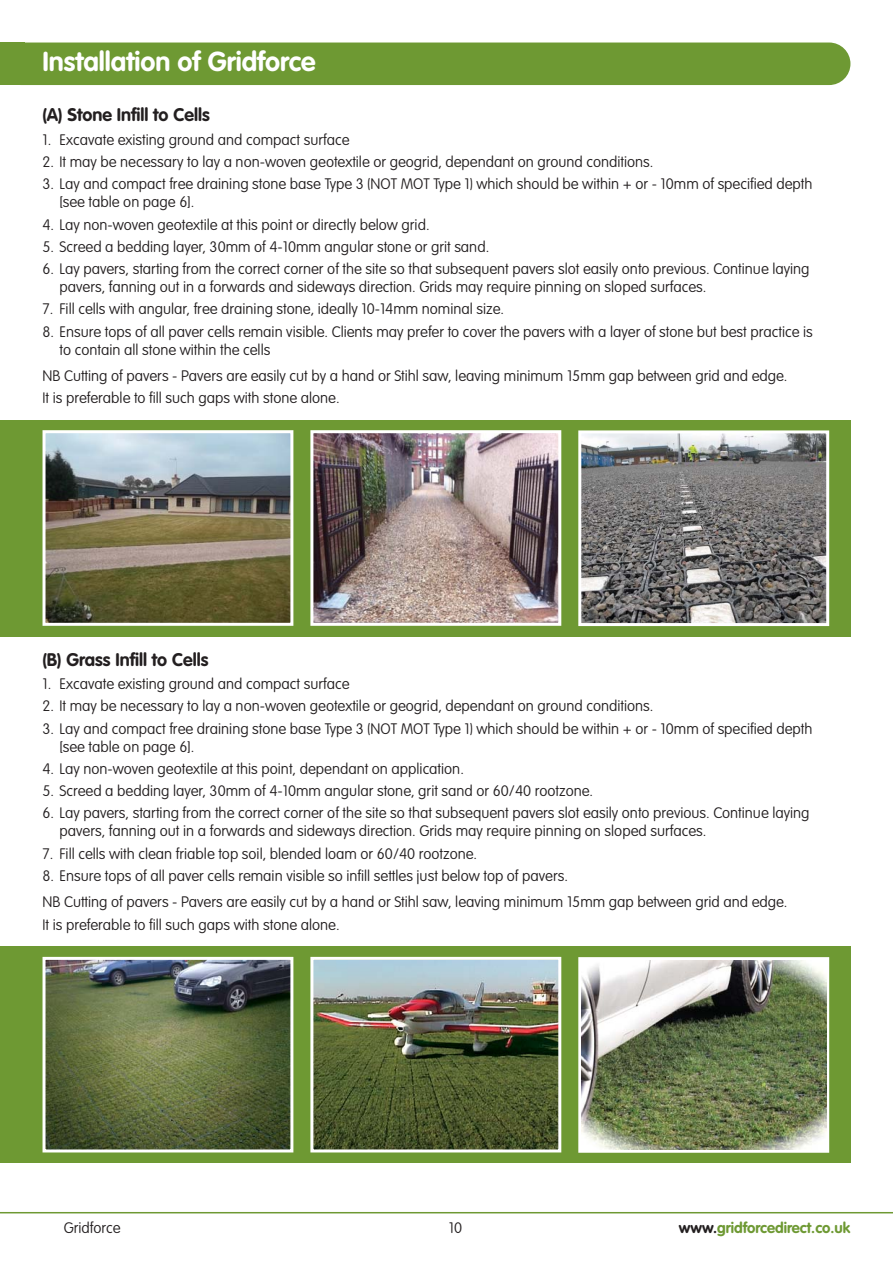
<style>
.page{position:relative;width:893px;height:1263px;background:#fff}
.page>*{position:absolute;margin:0;border:0;box-sizing:border-box;transform-origin:0 0}
.t1{font:700 27px "VAG Rounded";color:#fff}
.t2{font:700 18px "VAG Rounded";color:#231f20}
.t3{font:100 15px/18px "VAG Rounded";color:#231f20}
.t4{font:700 15px "VAG Rounded";color:#6e9933}
.s1{color:#231f20}
</style>
<div class="page">
<div style="left:0;top:43px;width:24px;height:42px;background:#6e9933"></div>
<div style="left:0;top:43px;width:850px;height:42px;background:#6e9933;border-radius:21px"></div>
<div style="left:0;top:420px;width:850px;height:216px;background:#6e9933"></div>
<img style="left:47px;top:434px;width:242px;height:188px">
<div style="left:43px;top:430px;width:250px;height:196px;border:3px solid #fff"></div>
<img style="left:314px;top:434px;width:243px;height:188px">
<div style="left:310px;top:430px;width:251px;height:196px;border:3px solid #fff"></div>
<img style="left:582px;top:434px;width:243px;height:188px">
<div style="left:578px;top:430px;width:251px;height:196px;border:3px solid #fff"></div>
<div style="left:0;top:947px;width:850px;height:216px;background:#6e9933"></div>
<img style="left:47px;top:961px;width:242px;height:187px">
<div style="left:43px;top:957px;width:250px;height:195px;border:3px solid #fff"></div>
<img style="left:314px;top:961px;width:243px;height:187px">
<div style="left:310px;top:957px;width:251px;height:195px;border:3px solid #fff"></div>
<div style="left:578px;top:957px;width:251px;height:196px;border:3px solid #fff"></div>
<img style="left:581px;top:960px;width:245px;height:190px">
<hr style="left:0;top:1212px;width:893px;height:1px;background:#6e9933">
<h1 class="t1" style="left:43px;top:50px;width:275px">Installation of Gridforce</h1>
<p class="t2" style="left:43px;top:107px;width:169px">(A) Stone Infill to Cells</p>
<p class="t3" style="left:43px;top:132px;width:309px">1. Excavate existing ground and compact surface</p>
<p class="t3" style="left:43px;top:154px;width:612px">2. It may be necessary to lay a non-woven geotextile or geogrid, dependant on ground conditions.</p>
<p class="t3" style="left:60px;top:176px;width:754px;text-indent:-17px">3. Lay and compact free draining stone base Type 3 (NOT MOT Type 1) which should be within + or - 10mm of specified depth [see table on page 6].</p>
<p class="t3" style="left:43px;top:216px;width:389px">4. Lay non-woven geotextile at this point or directly below grid.</p>
<p class="t3" style="left:43px;top:239px;width:448px">5. Screed a bedding layer, 30mm of 4-10mm angular stone or grit sand.</p>
<p class="t3" style="left:60px;top:261px;width:751px;text-indent:-17px">6. Lay pavers, starting from the correct corner of the site so that subsequent pavers slot easily onto previous. Continue laying pavers, fanning out in a forwards and sideways direction. Grids may require pinning on sloped surfaces.</p>
<p class="t3" style="left:43px;top:301px;width:463px">7. Fill cells with angular, free draining stone, ideally 10-14mm nominal size.</p>
<p class="t3" style="left:60px;top:323px;width:755px;text-indent:-17px">8. Ensure tops of all paver cells remain visible. Clients may prefer to cover the pavers with a layer of stone but best practice is to contain all stone within the cells</p>
<p class="t3" style="left:43px;top:366px;width:746px;line-height:22.2px">NB Cutting of pavers - Pavers are easily cut by a hand or Stihl saw, leaving minimum 15mm gap between grid and edge.<br>It is preferable to fill such gaps with stone alone.</p>
<p class="t2" style="left:43px;top:652px;width:167px">(B) Grass Infill to Cells</p>
<p class="t3" style="left:43px;top:676px;width:309px">1. Excavate existing ground and compact surface</p>
<p class="t3" style="left:43px;top:698px;width:612px">2. It may be necessary to lay a non-woven geotextile or geogrid, dependant on ground conditions.</p>
<p class="t3" style="left:60px;top:720px;width:754px;text-indent:-17px">3. Lay and compact free draining stone base Type 3 (NOT MOT Type 1) which should be within + or - 10mm of specified depth [see table on page 6].</p>
<p class="t3" style="left:43px;top:761px;width:423px">4. Lay non-woven geotextile at this point, dependant on application.</p>
<p class="t3" style="left:43px;top:783px;width:552px">5. Screed a bedding layer, 30mm of 4-10mm angular stone, grit sand or 60/40 rootzone.</p>
<p class="t3" style="left:60px;top:805px;width:751px;text-indent:-17px">6. Lay pavers, starting from the correct corner of the site so that subsequent pavers slot easily onto previous. Continue laying pavers, fanning out in a forwards and sideways direction. Grids may require pinning on sloped surfaces.</p>
<p class="t3" style="left:43px;top:845px;width:436px">7. Fill cells with clean friable top soil, blended loam or 60/40 rootzone.</p>
<p class="t3" style="left:43px;top:863px;width:746px;line-height:26.5px">8. Ensure tops of all paver cells remain visible so infill settles just below top of pavers.<br>NB Cutting of pavers - Pavers are easily cut by a hand or Stihl saw, leaving minimum 15mm gap between grid and edge.</p>
<p class="t3" style="left:43px;top:916px;width:299px">It is preferable to fill such gaps with stone alone.</p>
<p class="t3" style="left:64px;top:1219px;width:58px">Gridforce</p>
<p class="t3" style="left:449px;top:1219px;width:15px">10</p>
<p class="t4" style="left:679px;top:1221px;width:173px"><span class="s1">www.</span>gridforcedirect.co.uk</p>
</div>
